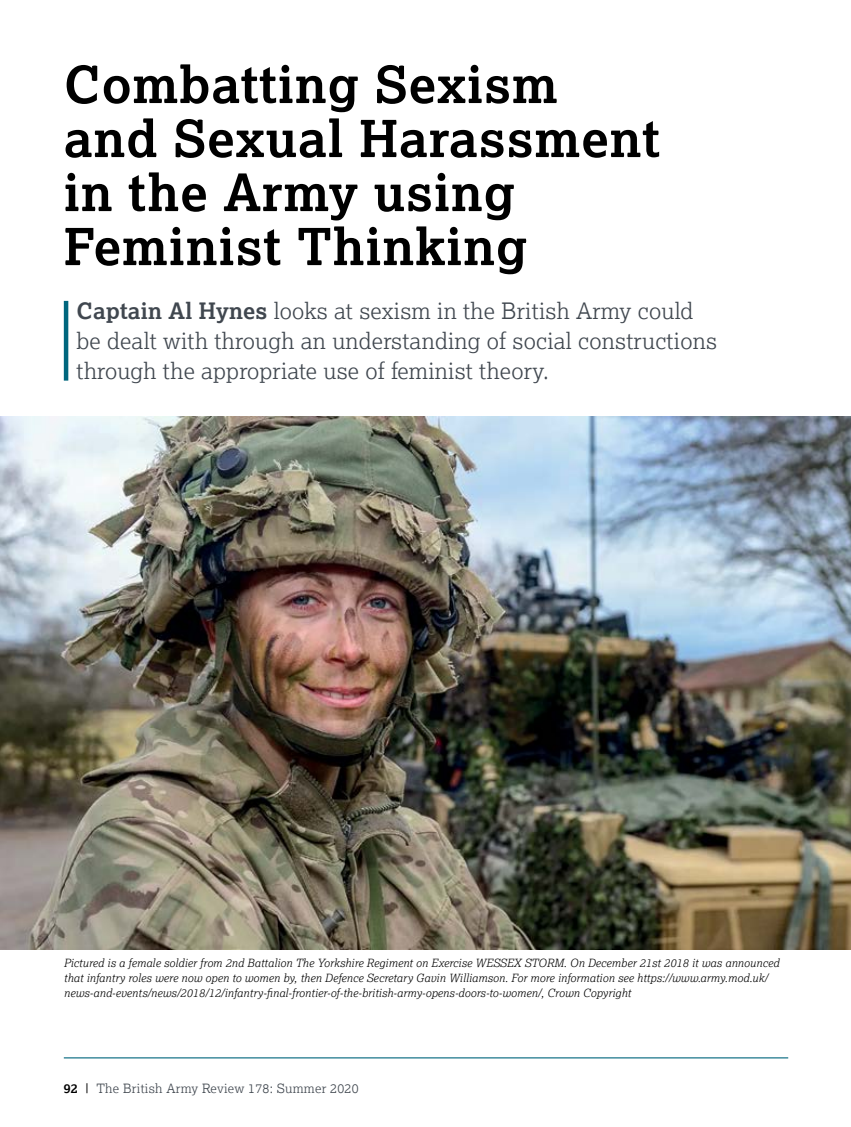
<style>
.page{position:relative;width:851px;height:1127px;background:#fff}
.page>*{position:absolute;margin:0;border:0;box-sizing:border-box;transform-origin:0 0}
.t1{font:700 51px/54px "Lexia";letter-spacing:.02em;color:#000}
.t2{font:300 22.5px/30px "Lexia";letter-spacing:.01em;color:#40474f}
.t3{font:300 12.75px "Lexia";letter-spacing:.02em;color:#40474f}
.t4{font:italic 300 11.25px/15px "Lexia";letter-spacing:.01em;color:#000}
.s1{font-weight:700}
.s2{font-weight:700;color:#000}
.s3{font-weight:400;color:#000}
</style>
<div class="page">
<hr style="left:64px;top:1057px;width:724px;height:1px;background:#00667d">
<hr style="left:64px;top:301px;width:4px;height:80px;background:#00667d">
<img style="left:0;top:417px;width:850px;height:532px">
<h1 class="t1" style="left:64px;top:56px;width:597px">Combatting Sexism and Sexual Harassment in the Army using<br>Feminist Thinking</h1>
<h2 class="t2" style="left:77px;top:296px;width:641px"><span class="s1">Captain Al Hynes</span> looks at sexism in the British Army could be dealt with through an understanding of social constructions through the appropriate use of feminist theory.</h2>
<p class="t4" style="left:64px;top:955px;width:716px">Pictured is a female soldier from 2nd Battalion The Yorkshire Regiment on Exercise WESSEX STORM. On December 21st 2018 it was announced that infantry roles were now open to women by, then Defence Secretary Gavin Williamson. For more information see https://www.army.mod.uk/ news-and-events/news/2018/12/infantry-final-frontier-of-the-british-army-opens-doors-to-women/, Crown Copyright</p>
<p class="t3" style="left:64px;top:1080px;width:296px"><span class="s2">92</span> <span class="s3">|</span> The British Army Review 178: Summer 2020</p>
</div>
